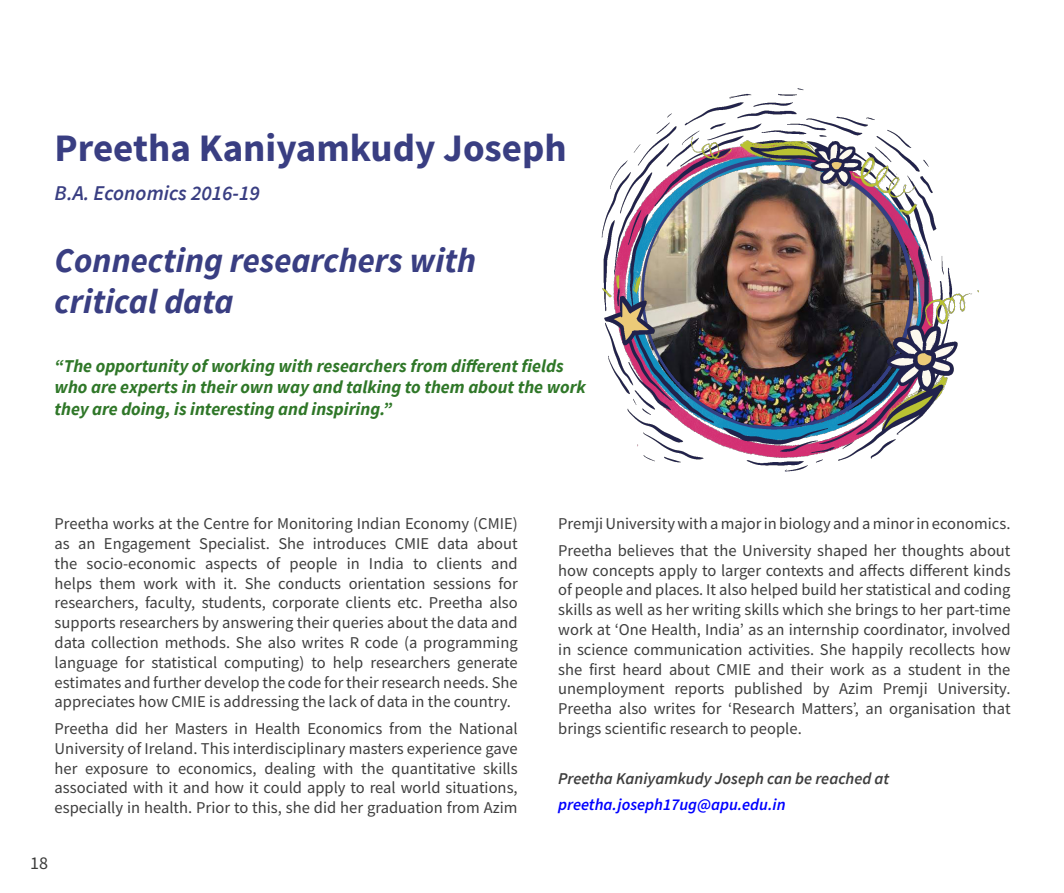
<style>
.page{position:relative;width:1064px;height:893px;background:#fff}
.page>*{position:absolute;margin:0;border:0;box-sizing:border-box;transform-origin:0 0}
.N1_Student_Name___He{font:700 39px "Source Sans Pro";color:#393e82}
.N1_Project_Title{font:italic 700 34.5px/41.4px "Source Sans Pro";color:#393e82}
.N1_Student_Name___He-2{font:italic 600 21px "Source Sans Pro";color:#393e82}
.N1_Project_Title-2{font:italic 700 18px/21.6px "Source Sans Pro";color:#2f7728}
.t1{font:18px "Source Sans Pro";color:#3b3b3a}
.N1_Body_Copy{font:16.5px/19.8px "Source Sans Pro";color:#3e3e3e;text-align:justify}
.t2{font:italic 600 16.5px "Source Sans Pro";color:#3e3e3e}
.t3{font:italic 600 16.5px "Source Sans Pro";color:#00f}
</style>
<div class="page">
<img style="left:601px;top:88px;width:378px;height:384px">
<p class="N1_Student_Name___He" style="left:55px;top:122px;width:513px">Preetha Kaniyamkudy Joseph</p>
<p class="N1_Student_Name___He-2" style="left:55px;top:179px;width:207px">B.A. Economics 2016-19</p>
<p class="N1_Project_Title" style="left:55px;top:239px;width:423px">Connecting researchers with critical data</p>
<p class="N1_Project_Title-2" style="left:55px;top:354px;width:532px">“The opportunity of working with researchers from different fields who are experts in their own way and talking to them about the work they are doing, is interesting and inspiring.”</p>
<p class="N1_Body_Copy" style="left:55px;top:514px;width:464px">Preetha works at the Centre for Monitoring Indian Economy (CMIE) as an Engagement Specialist. She introduces CMIE data about the socio-economic aspects of people in India to clients and helps them work with it. She conducts orientation sessions for researchers, faculty, students, corporate clients etc. Preetha also supports researchers by answering their queries about the data and data collection methods. She also writes R code (a programming language for statistical computing) to help researchers generate estimates and further develop the code for their research needs. She appreciates how CMIE is addressing the lack of data in the country.</p>
<p class="N1_Body_Copy" style="left:55px;top:718px;width:464px">Preetha did her Masters in Health Economics from the National University of Ireland. This interdisciplinary masters experience gave her exposure to economics, dealing with the quantitative skills associated with it and how it could apply to real world situations, especially in health. Prior to this, she did her graduation from Azim</p>
<p class="t1" style="left:30px;top:852px;width:19px">18</p>
<p class="N1_Body_Copy" style="left:558px;top:510px;width:453px;line-height:26.5px">Premji University with a major in biology and a minor in economics.<br>Preetha believes that the University shaped her thoughts about</p>
<p class="N1_Body_Copy" style="left:558px;top:560px;width:453px">how concepts apply to larger contexts and affects different kinds of people and places. It also helped build her statistical and coding skills as well as her writing skills which she brings to her part-time work at ‘One Health, India’ as an internship coordinator, involved in science communication activities. She happily recollects how she first heard about CMIE and their work as a student in the unemployment reports published by Azim Premji University.<br>Preetha also writes for ‘Research Matters’, an organisation that brings scientific research to people.</p>
<p class="t2" style="left:558px;top:767px;width:332px">Preetha Kaniyamkudy Joseph can be reached at</p>
<p class="t3" style="left:558px;top:794px;width:229px">preetha.joseph17ug@apu.edu.in</p>
</div>
